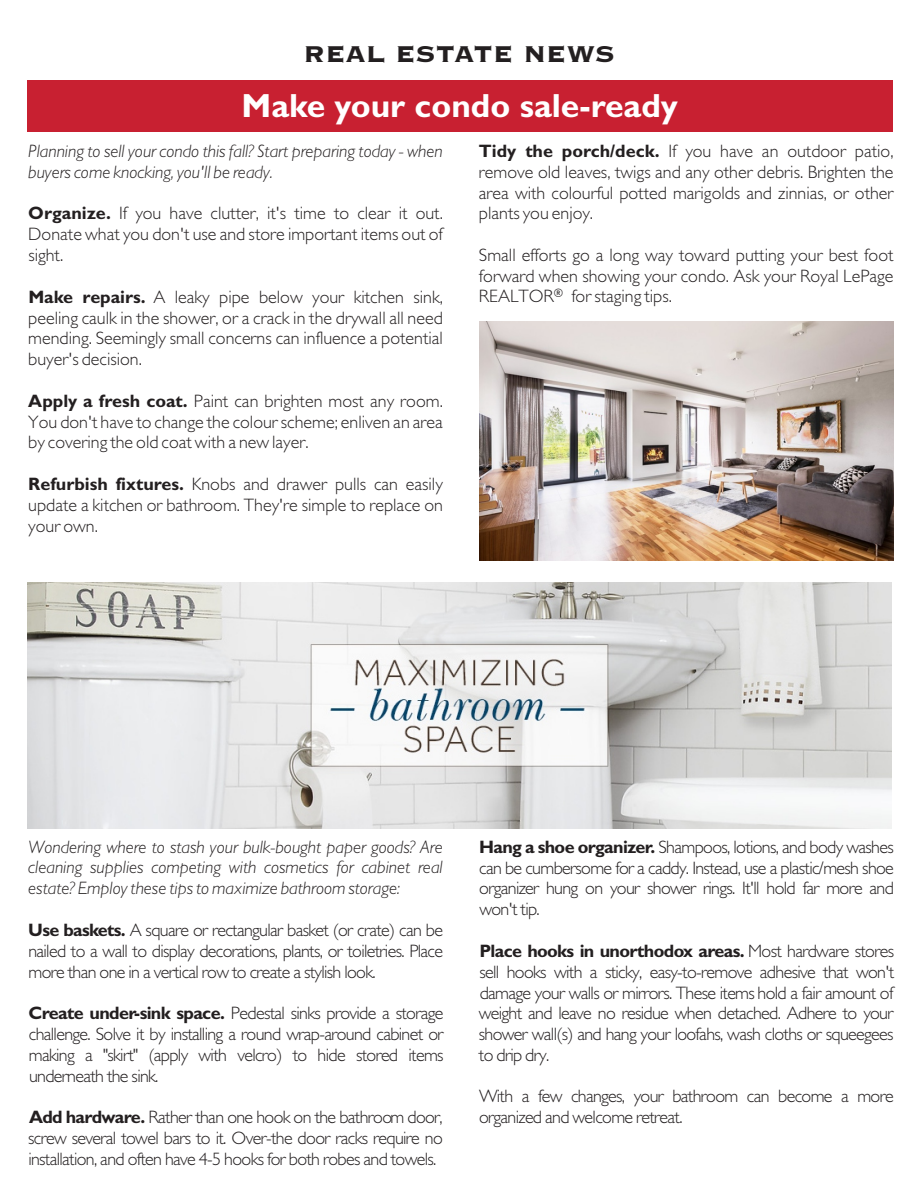
<style>
.page{position:relative;width:918px;height:1188px;background:#fff}
.page>*{position:absolute;margin:0;border:0;box-sizing:border-box;transform-origin:0 0}
.t1{font:700 33.6px "Gill Sans";color:#fff}
.t2{font:800 30px "Copperplate Gothic BT";color:#231f20}
.t3{font:300 18px/20.7px "Gill Sans";letter-spacing:-.035em;color:#231f20;text-align:justify}
.t4{font:italic 300 18px/20.7px "Gill Sans";color:#231f20}
.s1{font-weight:700}
</style>
<div class="page">
<div style="left:27px;top:80px;width:866px;height:52px;background:#c82031"></div>
<img style="left:27px;top:582px;width:864px;height:246px">
<img style="left:479px;top:322px;width:415px;height:238px">
<p class="t2" style="left:304px;top:38px;width:313px">REAL ESTATE NEWS</p>
<p class="t1" style="left:242px;top:85px;width:438px">Make your condo sale-ready</p>
<p class="t4" style="left:28px;top:141px;width:416px">Planning to sell your condo this fall? Start preparing today - when buyers come knocking, you'll be ready.</p>
<p class="t3" style="left:28px;top:203px;width:416px"><span class="s1">Organize.</span> If you have clutter, it's time to clear it out.<br>Donate what you don't use and store important items out of sight.</p>
<p class="t3" style="left:28px;top:287px;width:416px"><span class="s1">Make repairs.</span> A leaky pipe below your kitchen sink, peeling caulk in the shower, or a crack in the drywall all need mending. Seemingly small concerns can influence a potential buyer's decision.</p>
<p class="t3" style="left:28px;top:391px;width:416px"><span class="s1">Apply a fresh coat.</span> Paint can brighten most any room.<br>You don't have to change the colour scheme; enliven an area by covering the old coat with a new layer.</p>
<p class="t3" style="left:28px;top:474px;width:416px"><span class="s1">Refurbish fixtures.</span> Knobs and drawer pulls can easily update a kitchen or bathroom. They're simple to replace on your own.</p>
<p class="t3" style="left:479px;top:141px;width:416px"><span class="s1">Tidy the porch/deck.</span> If you have an outdoor patio, remove old leaves, twigs and any other debris. Brighten the area with colourful potted marigolds and zinnias, or other plants you enjoy.</p>
<p class="t3" style="left:479px;top:245px;width:416px">Small efforts go a long way toward putting your best foot forward when showing your condo. Ask your Royal LePage REALTOR® for staging tips.</p>
<p class="t4" style="left:28px;top:837px;width:416px;text-align:justify">Wondering where to stash your bulk-bought paper goods? Are cleaning supplies competing with cosmetics for cabinet real estate? Employ these tips to maximize bathroom storage:</p>
<p class="t3" style="left:28px;top:920px;width:416px"><span class="s1">Use baskets.</span> A square or rectangular basket (or crate) can be nailed to a wall to display decorations, plants, or toiletries. Place more than one in a vertical row to create a stylish look.</p>
<p class="t3" style="left:29px;top:1003px;width:416px"><span class="s1">Create under-sink space.</span> Pedestal sinks provide a storage challenge. Solve it by installing a round wrap-around cabinet or making a "skirt" (apply with velcro) to hide stored items underneath the sink.</p>
<p class="t3" style="left:28px;top:1107px;width:416px"><span class="s1">Add hardware.</span> Rather than one hook on the bathroom door, screw several towel bars to it. Over-the door racks require no installation, and often have 4-5 hooks for both robes and towels.</p>
<p class="t3" style="left:479px;top:837px;width:416px"><span class="s1">Hang a shoe organizer.</span> Shampoos, lotions, and body washes can be cumbersome for a caddy. Instead, use a plastic/mesh shoe organizer hung on your shower rings. It'll hold far more and won't tip.</p>
<p class="t3" style="left:479px;top:941px;width:417px"><span class="s1">Place hooks in unorthodox areas.</span> Most hardware stores sell hooks with a sticky, easy-to-remove adhesive that won't damage your walls or mirrors. These items hold a fair amount of weight and leave no residue when detached. Adhere to your shower wall(s) and hang your loofahs, wash cloths or squeegees to drip dry.</p>
<p class="t3" style="left:479px;top:1086px;width:416px">With a few changes, your bathroom can become a more organized and welcome retreat.</p>
</div>
